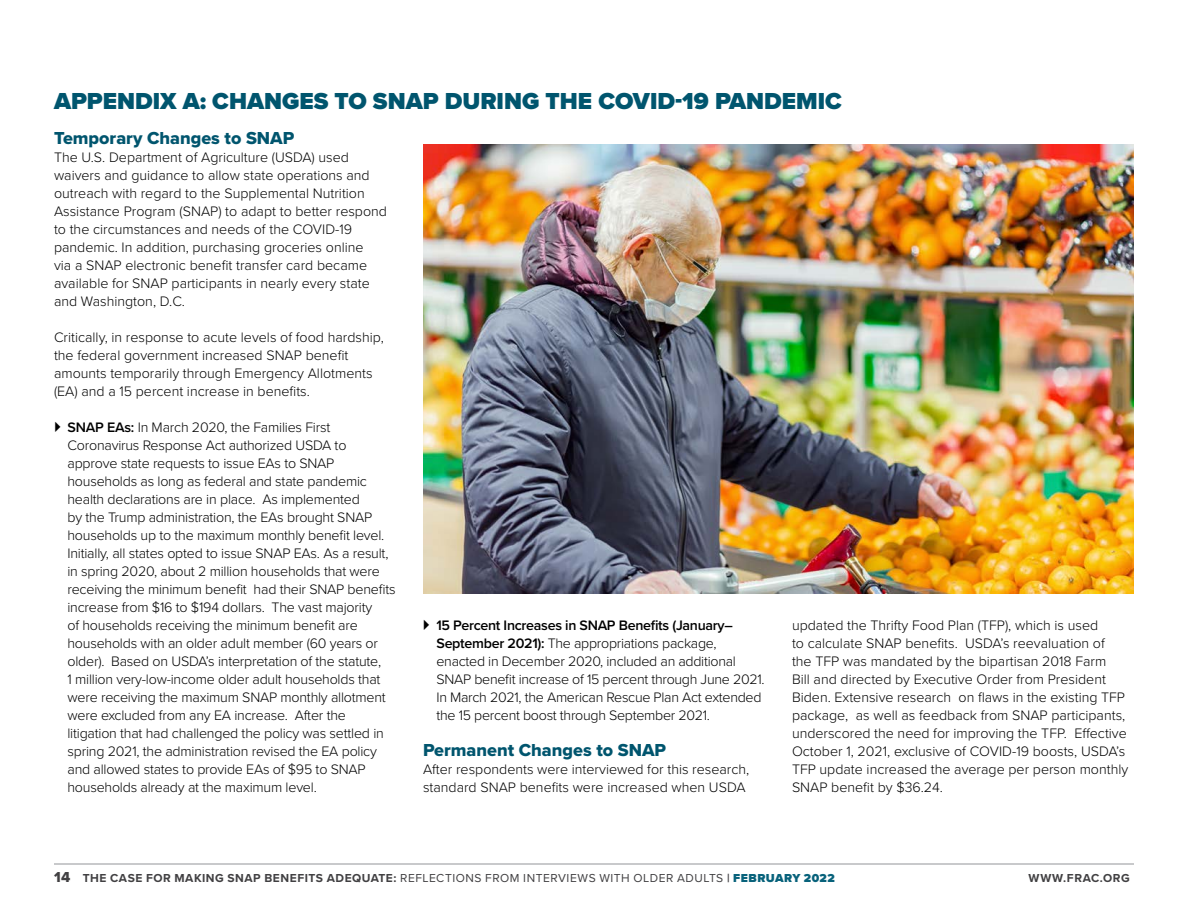
<style>
.page{position:relative;width:1188px;height:918px;background:#fff}
.page>*{position:absolute;margin:0;border:0;box-sizing:border-box;transform-origin:0 0}
.t1{font:900 24px "Proxima Nova";color:#00556e}
.t2{font:18px "Proxima Nova Extrabld";color:#00556e}
.t3{font:300 14.25px/18px "Proxima Nova";letter-spacing:-.015em;color:#000}
.t4{font:12px "Proxima Nova";letter-spacing:.045em;color:#414042}
.t5{font:700 12px "Proxima Nova";letter-spacing:.045em;color:#414042}
.s1{font-weight:600}
.s2{font-family:"Proxima Nova Extrabld";font-size:15px}
.s3{font-weight:700}
.s4{font-weight:900;color:#08627b}
</style>
<div class="page">
<hr style="left:54px;top:864px;width:1080px;height:1px;background:#939598">
<img style="left:423px;top:144px;width:711px;height:450px">
<h1 class="t1" style="left:54px;top:83px;width:790px">APPENDIX A: CHANGES TO SNAP DURING THE COVID-19 PANDEMIC</h1>
<p class="t2" style="left:54px;top:125px;width:242px">Temporary Changes to SNAP</p>
<p class="t3" style="left:54px;top:147px;width:335px">The U.S. Department of Agriculture (USDA) used waivers and guidance to allow state operations and outreach with regard to the Supplemental Nutrition Assistance Program (SNAP) to adapt to better respond to the circumstances and needs of the COVID-19 pandemic. In addition, purchasing groceries online<br>via a SNAP electronic benefit transfer card became available for SNAP participants in nearly every state and Washington, D.C.</p>
<p class="t3" style="left:54px;top:327px;width:331px">Critically, in response to acute levels of food hardship, the federal government increased SNAP benefit amounts temporarily through Emergency Allotments (EA) and a 15 percent increase in benefits.</p>
<p class="t3" style="left:67px;top:417px;width:330px"><span class="s1">SNAP EAs:</span> In March 2020, the Families First Coronavirus Response Act authorized USDA to approve state requests to issue EAs to SNAP households as long as federal and state pandemic health declarations are in place. As implemented<br>by the Trump administration, the EAs brought SNAP households up to the maximum monthly benefit level.<br>Initially, all states opted to issue SNAP EAs. As a result, in spring 2020, about 2 million households that were receiving the minimum benefit had their SNAP benefits increase from $16 to $194 dollars. The vast majority<br>of households receiving the minimum benefit are households with an older adult member (60 years or older). Based on USDA’s interpretation of the statute,<br>1 million very-low-income older adult households that were receiving the maximum SNAP monthly allotment were excluded from any EA increase. After the litigation that had challenged the policy was settled in spring 2021, the administration revised the EA policy and allowed states to provide EAs of $95 to SNAP households already at the maximum level.</p>
<p class="t3" style="left:436px;top:615px;width:330px"><span class="s1">15 Percent Increases in SNAP Benefits (January– September 2021):</span> The appropriations package, enacted in December 2020, included an additional SNAP benefit increase of 15 percent through June 2021.<br>In March 2021, the American Rescue Plan Act extended the 15 percent boost through September 2021.</p>
<p class="t2" style="left:423px;top:737px;width:245px">Permanent Changes to SNAP</p>
<p class="t3" style="left:423px;top:759px;width:328px">After respondents were interviewed for this research, standard SNAP benefits were increased when USDA</p>
<p class="t3" style="left:792px;top:615px;width:338px">updated the Thrifty Food Plan (TFP), which is used<br>to calculate SNAP benefits. USDA’s reevaluation of<br>the TFP was mandated by the bipartisan 2018 Farm<br>Bill and directed by Executive Order from President Biden. Extensive research on flaws in the existing TFP package, as well as feedback from SNAP participants, underscored the need for improving the TFP. Effective October 1, 2021, exclusive of COVID-19 boosts, USDA’s TFP update increased the average per person monthly SNAP benefit by $36.24.</p>
<p class="t4" style="left:54px;top:869px;width:782px"><span class="s2">14</span> <span class="s3">THE CASE FOR MAKING SNAP BENEFITS ADEQUATE:</span> REFLECTIONS FROM INTERVIEWS WITH OLDER ADULTS <span class="s3">|</span> <span class="s4">FEBRUARY 2022</span></p>
<p class="t5" style="left:1028px;top:869px;width:103px">WWW.FRAC.ORG</p>
</div>
